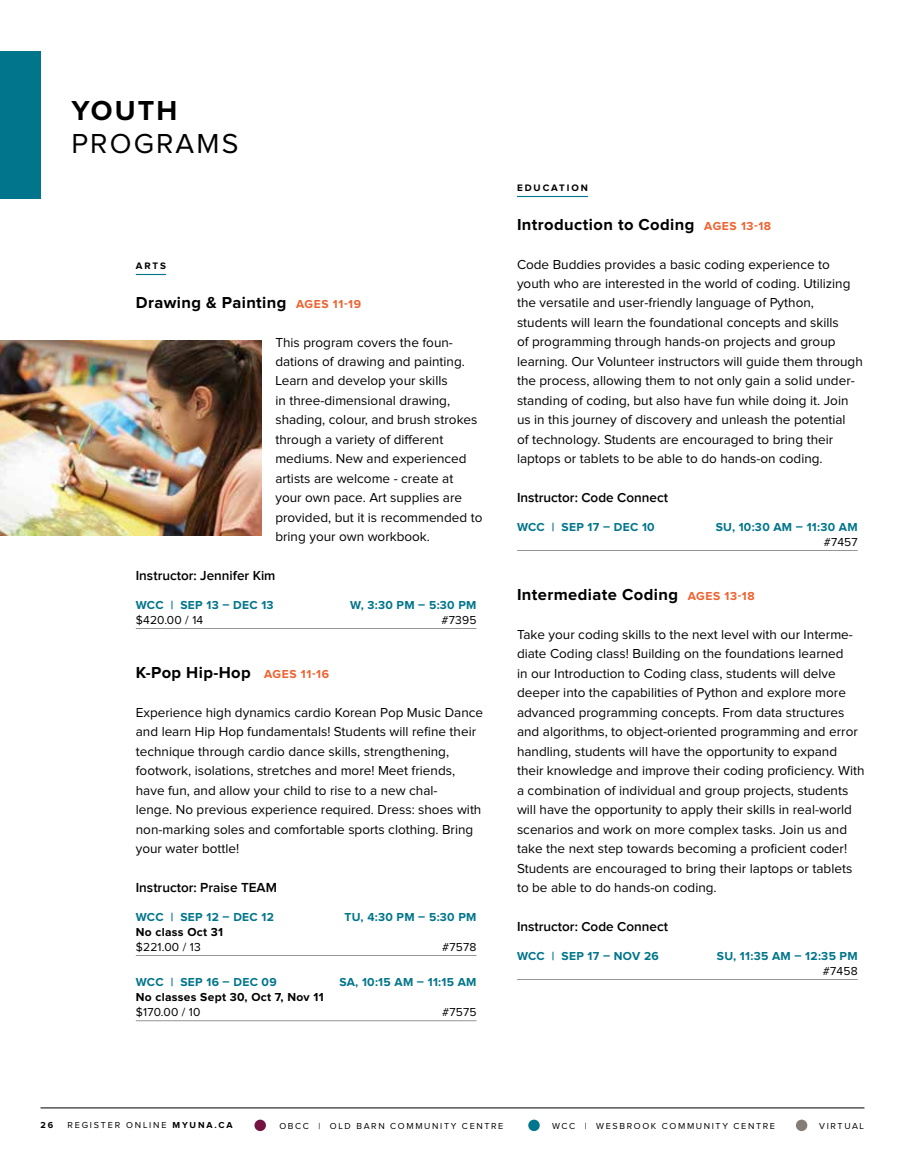
<style>
.page{position:relative;width:905px;height:1161px;background:#fff}
.page>*{position:absolute;margin:0;border:0;box-sizing:border-box;transform-origin:0 0}
.t1{font:28.5px "Proxima Nova";letter-spacing:.075em;color:#000}
.t2{font:700 28.5px "Proxima Nova";letter-spacing:.075em;color:#000}
.t3{font:700 16.5px "Proxima Nova";letter-spacing:.025em;color:#000}
.t4{font:13.5px/19.5px "Proxima Nova";color:#000}
.t5{font:600 13.5px "Proxima Nova";color:#000}
.t6{font:700 12px "Proxima Nova";letter-spacing:.025em;color:#00758b}
.t7{font:12px "Proxima Nova";letter-spacing:.015em;color:#000}
.t8{font:700 12px "Proxima Nova";letter-spacing:.025em;color:#000}
.t9{font:700 9.75px "Proxima Nova";letter-spacing:.2em;color:#000}
.t10{font:9px "Proxima Nova";letter-spacing:.18em;color:#000}
.t11{font:9px "Proxima Nova";letter-spacing:.2em;color:#000}
.t12{font:700 9px "Proxima Nova";color:#000}
.s1{font-size:12px;color:#ee6330}
.s2{font-weight:700}
</style>
<div class="page">
<hr style="left:40px;top:1108px;width:824px;height:1px;background:#000">
<div style="left:0;top:51px;width:41px;height:147px;background:#00758b"></div>
<div style="left:528px;top:1120px;width:11px;height:11px;background:#00758b;border-radius:50%"></div>
<div style="left:795px;top:1120px;width:12px;height:11px;background:#857c75;border-radius:50%"></div>
<div style="left:254px;top:1120px;width:12px;height:11px;background:#731344;border-radius:50%"></div>
<hr style="left:136px;top:274px;width:30px;height:1px;background:#00758b">
<hr style="left:136px;top:628px;width:340px;height:1px;background:#939598">
<hr style="left:136px;top:955px;width:340px;height:1px;background:#939598">
<hr style="left:136px;top:1020px;width:340px;height:1px;background:#939598">
<hr style="left:517px;top:196px;width:71px;height:1px;background:#00758b">
<hr style="left:517px;top:550px;width:340px;height:1px;background:#939598">
<hr style="left:517px;top:979px;width:340px;height:1px;background:#939598">
<img style="left:0;top:340px;width:262px;height:196px">
<h1 class="t2" style="left:71px;top:95px;width:107px">YOUTH</h1>
<h1 class="t1" style="left:71px;top:128px;width:168px">PROGRAMS</h1>
<p class="t9" style="left:136px;top:260px;width:32px">ARTS</p>
<p class="t3" style="left:136px;top:293px;width:227px">Drawing &amp; Painting <span class="s1">AGES 11-19</span></p>
<p class="t4" style="left:275px;top:333px;width:208px">This program covers the foun&shy;dations of drawing and painting.<br>Learn and develop your skills<br>in three-dimensional drawing, shading, colour, and brush strokes through a variety of different mediums. New and experienced artists are welcome - create at your own pace. Art supplies are provided, but it is recommended to bring your own workbook.</p>
<p class="t5" style="left:136px;top:568px;width:141px">Instructor: Jennifer Kim</p>
<p class="t6" style="left:136px;top:598px;width:139px">WCC | SEP 13 – DEC 13</p>
<p class="t6" style="left:350px;top:598px;width:128px">W, 3:30 PM – 5:30 PM</p>
<p class="t7" style="left:136px;top:613px;width:69px">$420.00 / 14</p>
<p class="t7" style="left:441px;top:613px;width:36px">#7395</p>
<p class="t3" style="left:136px;top:663px;width:195px">K-Pop Hip-Hop <span class="s1">AGES 11-16</span></p>
<p class="t4" style="left:136px;top:703px;width:349px">Experience high dynamics cardio Korean Pop Music Dance and learn Hip Hop fundamentals! Students will refine their technique through cardio dance skills, strengthening, footwork, isolations, stretches and more! Meet friends, have fun, and allow your child to rise to a new chal-<br>lenge. No previous experience required. Dress: shoes with non-marking soles and comfortable sports clothing. Bring your water bottle!</p>
<p class="t5" style="left:136px;top:880px;width:143px">Instructor: Praise TEAM</p>
<p class="t6" style="left:136px;top:910px;width:140px">WCC | SEP 12 – DEC 12</p>
<p class="t6" style="left:344px;top:910px;width:133px">TU, 4:30 PM – 5:30 PM</p>
<p class="t8" style="left:136px;top:925px;width:89px">No class Oct 31</p>
<p class="t7" style="left:136px;top:940px;width:66px">$221.00 / 13</p>
<p class="t7" style="left:442px;top:940px;width:36px">#7578</p>
<p class="t6" style="left:136px;top:975px;width:142px">WCC | SEP 16 – DEC 09</p>
<p class="t6" style="left:339px;top:975px;width:139px">SA, 10:15 AM – 11:15 AM</p>
<p class="t8" style="left:136px;top:990px;width:189px">No classes Sept 30, Oct 7, Nov 11</p>
<p class="t7" style="left:136px;top:1006px;width:66px">$170.00 / 10</p>
<p class="t7" style="left:442px;top:1006px;width:36px">#7575</p>
<p class="t9" style="left:517px;top:182px;width:73px">EDUCATION</p>
<p class="t3" style="left:517px;top:215px;width:256px">Introduction to Coding <span class="s1">AGES 13-18</span></p>
<p class="t4" style="left:517px;top:255px;width:347px">Code Buddies provides a basic coding experience to youth who are interested in the world of coding. Utilizing the versatile and user-friendly language of Python, students will learn the foundational concepts and skills<br>of programming through hands-on projects and group learning. Our Volunteer instructors will guide them through the process, allowing them to not only gain a solid under&shy;standing of coding, but also have fun while doing it. Join us in this journey of discovery and unleash the potential<br>of technology. Students are encouraged to bring their laptops or tablets to be able to do hands-on coding.</p>
<p class="t5" style="left:517px;top:490px;width:152px">Instructor: Code Connect</p>
<p class="t6" style="left:517px;top:520px;width:139px">WCC | SEP 17 – DEC 10</p>
<p class="t6" style="left:715px;top:520px;width:143px">SU, 10:30 AM – 11:30 AM</p>
<p class="t7" style="left:823px;top:535px;width:35px">#7457</p>
<p class="t3" style="left:517px;top:585px;width:239px">Intermediate Coding <span class="s1">AGES 13-18</span></p>
<p class="t4" style="left:517px;top:625px;width:349px">Take your coding skills to the next level with our Interme&shy;diate Coding class! Building on the foundations learned<br>in our Introduction to Coding class, students will delve deeper into the capabilities of Python and explore more advanced programming concepts. From data structures and algorithms, to object-oriented programming and error handling, students will have the opportunity to expand their knowledge and improve their coding proficiency. With a combination of individual and group projects, students will have the opportunity to apply their skills in real-world scenarios and work on more complex tasks. Join us and take the next step towards becoming a proficient coder!<br>Students are encouraged to bring their laptops or tablets to be able to do hands-on coding.</p>
<p class="t5" style="left:517px;top:919px;width:152px">Instructor: Code Connect</p>
<p class="t6" style="left:517px;top:949px;width:143px">WCC | SEP 17 – NOV 26</p>
<p class="t6" style="left:717px;top:949px;width:142px">SU, 11:35 AM – 12:35 PM</p>
<p class="t7" style="left:822px;top:964px;width:36px">#7458</p>
<p class="t12" style="left:40px;top:1119px;width:14px">26</p>
<p class="t11" style="left:68px;top:1119px;width:166px">REGISTER ONLINE <span class="s2">MYUNA.CA</span></p>
<p class="t10" style="left:279px;top:1121px;width:225px">OBCC | OLD BARN COMMUNITY CENTRE</p>
<p class="t10" style="left:552px;top:1121px;width:224px">WCC | WESBROOK COMMUNITY CENTRE</p>
<p class="t10" style="left:819px;top:1121px;width:46px">VIRTUAL</p>
</div>
